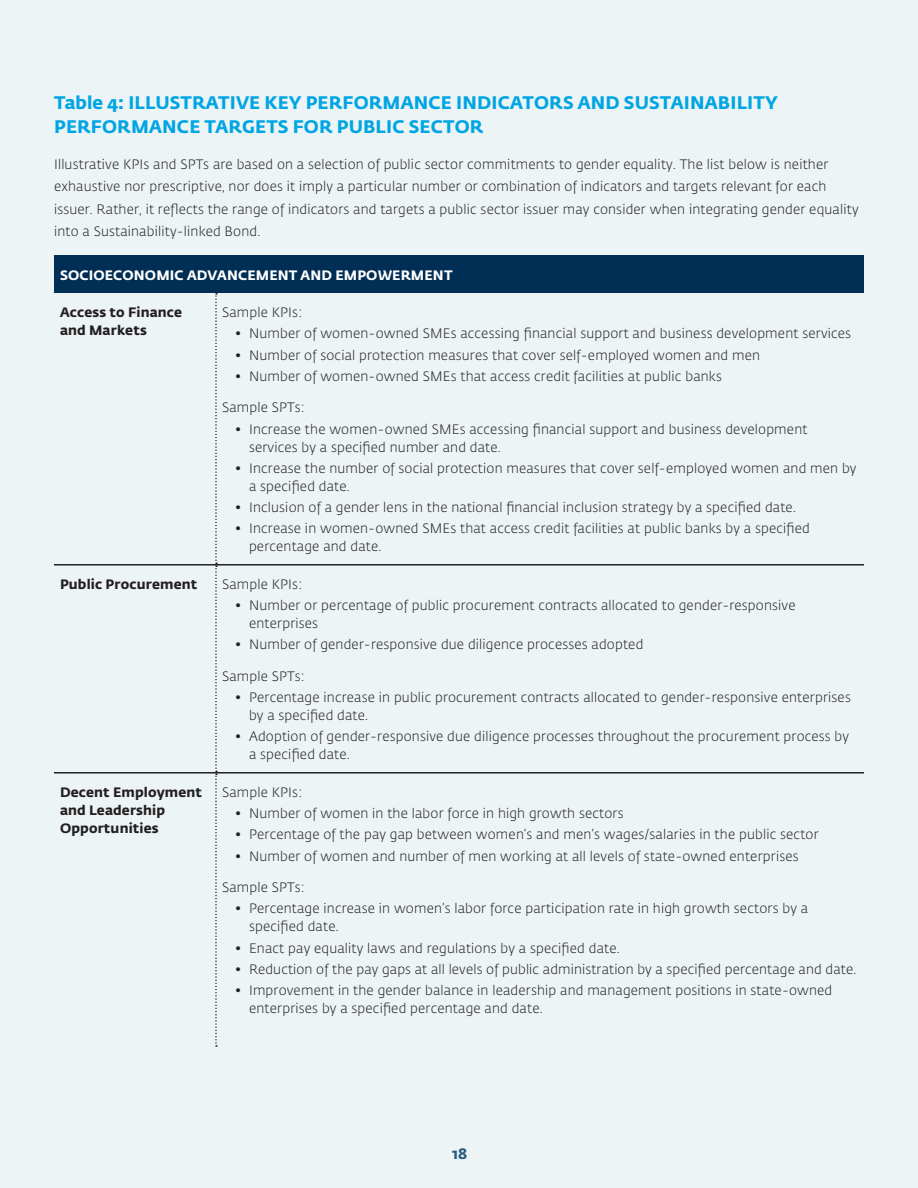
<style>
.page{position:relative;width:918px;height:1188px;background:#edf4f6}
.page>*{position:absolute;margin:0;border:0;box-sizing:border-box;transform-origin:0 0}
.Body_Subhead{font:700 18px/24px "Fedra Sans Std";letter-spacing:.01em;color:#00a5e3}
.t1{font:700 15px "Fedra Sans Std";color:#285d82}
.Body{font:300 13.5px/18px "Fedra Sans Std";letter-spacing:.015em;color:#231f20}
.Chart_Body{font:700 13.5px/18px "Fedra Sans Std";letter-spacing:.01em;color:#231f20}
.Chart_Body-2{font:300 13.5px "Fedra Sans Std";letter-spacing:.015em;color:#231f20}
.Chart_Body-3{font:700 13.5px "Fedra Sans Std";letter-spacing:.01em;color:#fff}
</style>
<div class="page">
<div style="left:54px;top:256px;width:810px;height:37px;background:#002e54"></div>
<svg style="left:215px;top:293px;width:2px;height:754px"></svg>
<hr style="left:54px;top:564px;width:162px;height:2px;background:#231f20">
<hr style="left:54px;top:772px;width:162px;height:2px;background:#231f20">
<hr style="left:216px;top:564px;width:648px;height:2px;background:#231f20">
<hr style="left:216px;top:772px;width:648px;height:2px;background:#231f20">
<p class="Body_Subhead" style="left:54px;top:90px;width:725px">Table 4: ILLUSTRATIVE KEY PERFORMANCE INDICATORS AND SUSTAINABILITY<br>PERFORMANCE TARGETS FOR PUBLIC SECTOR</p>
<p class="Body" style="left:54px;top:153px;width:806px;line-height:22.5px">Illustrative KPIs and SPTs are based on a selection of public sector commitments to gender equality. The list below is neither exhaustive nor prescriptive, nor does it imply a particular number or combination of indicators and targets relevant for each issuer. Rather, it reflects the range of indicators and targets a public sector issuer may consider when integrating gender equality into a Sustainability-linked Bond.</p>
<p class="Chart_Body-3" style="left:60px;top:266px;width:394px">SOCIOECONOMIC ADVANCEMENT AND EMPOWERMENT</p>
<p class="Chart_Body" style="left:60px;top:303px;width:124px">Access to Finance and Markets</p>
<p class="Chart_Body-2" style="left:222px;top:304px;width:82px">Sample KPIs:</p>
<p class="Body" style="left:236px;top:325px;width:617px">• Number of women-owned SMEs accessing financial support and business development services</p>
<p class="Body" style="left:236px;top:346px;width:526px">• Number of social protection measures that cover self-employed women and men</p>
<p class="Body" style="left:236px;top:367px;width:488px">• Number of women-owned SMEs that access credit facilities at public banks</p>
<p class="Chart_Body-2" style="left:222px;top:399px;width:84px">Sample SPTs:</p>
<p class="Body" style="left:249px;top:420px;width:560px;text-indent:-14px">• Increase the women-owned SMEs accessing financial support and business development services by a specified number and date.</p>
<p class="Body" style="left:249px;top:459px;width:609px;text-indent:-14px">• Increase the number of social protection measures that cover self-employed women and men by a specified date.</p>
<p class="Body" style="left:236px;top:499px;width:562px">• Inclusion of a gender lens in the national financial inclusion strategy by a specified date.</p>
<p class="Body" style="left:249px;top:520px;width:562px;text-indent:-14px">• Increase in women-owned SMEs that access credit facilities at public banks by a specified percentage and date.</p>
<p class="Chart_Body" style="left:60px;top:575px;width:139px">Public Procurement</p>
<p class="Chart_Body-2" style="left:222px;top:576px;width:82px">Sample KPIs:</p>
<p class="Body" style="left:249px;top:597px;width:548px;text-indent:-14px">• Number or percentage of public procurement contracts allocated to gender-responsive enterprises</p>
<p class="Body" style="left:236px;top:636px;width:409px">• Number of gender-responsive due diligence processes adopted</p>
<p class="Chart_Body-2" style="left:222px;top:668px;width:84px">Sample SPTs:</p>
<p class="Body" style="left:249px;top:689px;width:603px;text-indent:-14px">• Percentage increase in public procurement contracts allocated to gender-responsive enterprises by a specified date.</p>
<p class="Body" style="left:249px;top:728px;width:602px;text-indent:-14px">• Adoption of gender-responsive due diligence processes throughout the procurement process by a specified date.</p>
<p class="Chart_Body" style="left:60px;top:783px;width:144px">Decent Employment and Leadership<br>Opportunities</p>
<p class="Chart_Body-2" style="left:222px;top:784px;width:82px">Sample KPIs:</p>
<p class="Body" style="left:236px;top:805px;width:390px">• Number of women in the labor force in high growth sectors</p>
<p class="Body" style="left:236px;top:826px;width:585px">• Percentage of the pay gap between women’s and men’s wages/salaries in the public sector</p>
<p class="Body" style="left:236px;top:847px;width:565px">• Number of women and number of men working at all levels of state-owned enterprises</p>
<p class="Chart_Body-2" style="left:222px;top:879px;width:84px">Sample SPTs:</p>
<p class="Body" style="left:249px;top:900px;width:561px;text-indent:-14px">• Percentage increase in women’s labor force participation rate in high growth sectors by a specified date.</p>
<p class="Body" style="left:236px;top:939px;width:386px">• Enact pay equality laws and regulations by a specified date.</p>
<p class="Body" style="left:236px;top:960px;width:622px">• Reduction of the pay gaps at all levels of public administration by a specified percentage and date.</p>
<p class="Body" style="left:249px;top:981px;width:585px;text-indent:-14px">• Improvement in the gender balance in leadership and management positions in state-owned enterprises by a specified percentage and date.</p>
<p class="t1" style="left:452px;top:1144px;width:17px">18</p>
</div>
